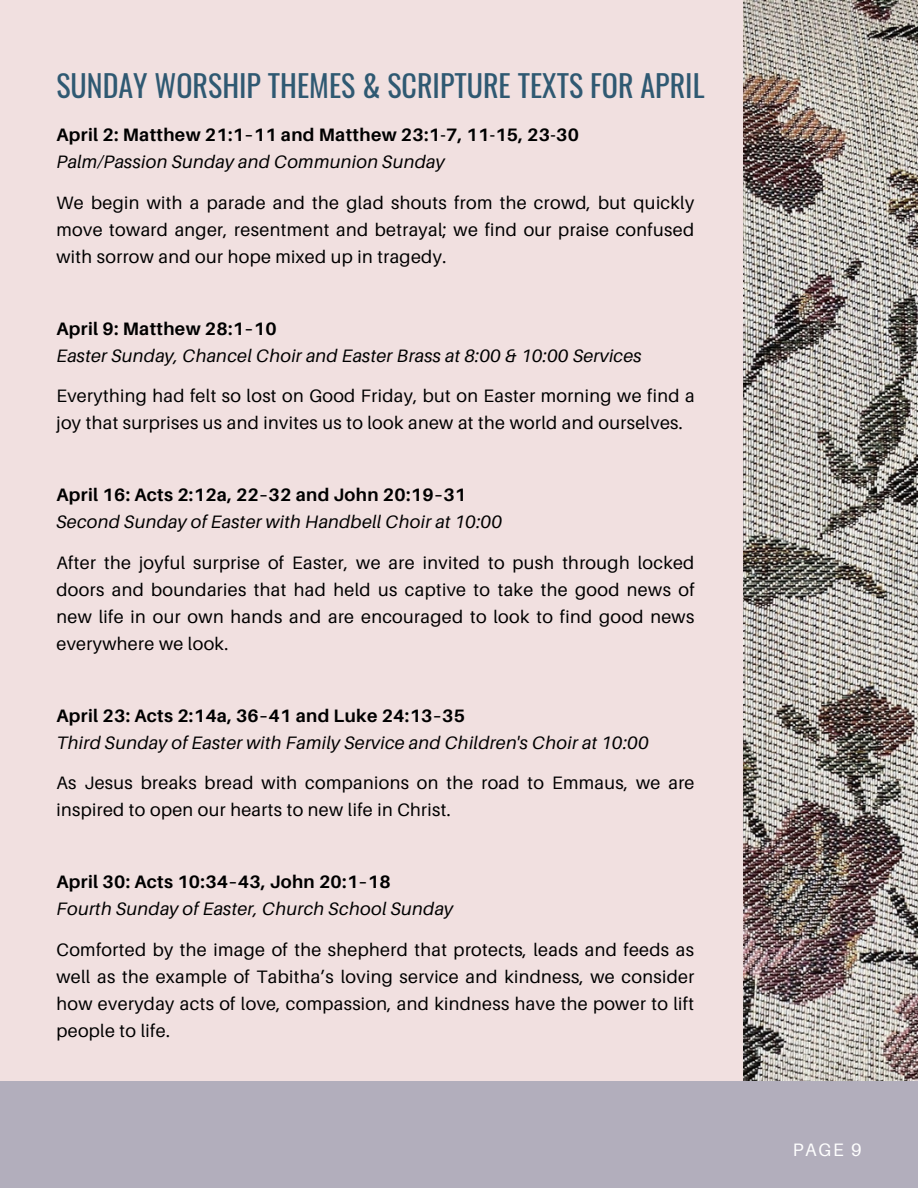
<style>
.page{position:relative;width:918px;height:1188px;background:#f1e0e0}
.page>*{position:absolute;margin:0;border:0;box-sizing:border-box;transform-origin:0 0}
.t1{font:30px "Oswald";color:#2f5972}
.t2{font:18px/27px "Aileron";letter-spacing:.02em;color:#000;text-align:justify}
.t3{font:italic 18px "Aileron";letter-spacing:.02em;color:#000}
.t4{font:700 18px "Aileron";letter-spacing:.02em;color:#000}
.t5{font:18px "Aileron";letter-spacing:-.255em;color:#fff}
</style>
<div class="page">
<img style="left:744px;top:0;width:174px;height:1081px">
<div style="left:0;top:1081px;width:918px;height:107px;background:#b2aebc"></div>
<h1 class="t1" style="left:56px;top:63px;width:650px">SUNDAY WORSHIP THEMES &amp; SCRIPTURE TEXTS FOR APRIL</h1>
<p class="t4" style="left:56px;top:124px;width:524px">April 2: Matthew 21:1–11 and Matthew 23:1-7, 11-15, 23-30</p>
<p class="t3" style="left:56px;top:151px;width:390px">Palm/Passion Sunday and Communion Sunday</p>
<p class="t2" style="left:56px;top:189px;width:639px">We begin with a parade and the glad shouts from the crowd, but quickly move toward anger, resentment and betrayal; we find our praise confused with sorrow and our hope mixed up in tragedy.</p>
<p class="t4" style="left:56px;top:317px;width:222px">April 9: Matthew 28:1–10</p>
<p class="t3" style="left:56px;top:344px;width:587px">Easter Sunday, Chancel Choir and Easter Brass at 8:00 &amp; 10:00 Services</p>
<p class="t2" style="left:56px;top:382px;width:640px">Everything had felt so lost on Good Friday, but on Easter morning we find a joy that surprises us and invites us to look anew at the world and ourselves.</p>
<p class="t4" style="left:56px;top:484px;width:411px">April 16: Acts 2:12a, 22–32 and John 20:19–31</p>
<p class="t3" style="left:56px;top:511px;width:447px">Second Sunday of Easter with Handbell Choir at 10:00</p>
<p class="t2" style="left:56px;top:549px;width:640px">After the joyful surprise of Easter, we are invited to push through locked doors and boundaries that had held us captive to take the good news of new life in our own hands and are encouraged to look to find good news everywhere we look.</p>
<p class="t4" style="left:56px;top:704px;width:410px">April 23: Acts 2:14a, 36–41 and Luke 24:13–35</p>
<p class="t3" style="left:56px;top:731px;width:594px">Third Sunday of Easter with Family Service and Children's Choir at 10:00</p>
<p class="t2" style="left:56px;top:769px;width:640px">As Jesus breaks bread with companions on the road to Emmaus, we are inspired to open our hearts to new life in Christ.</p>
<p class="t4" style="left:56px;top:871px;width:336px">April 30: Acts 10:34–43, John 20:1–18</p>
<p class="t3" style="left:56px;top:898px;width:398px">Fourth Sunday of Easter, Church School Sunday</p>
<p class="t2" style="left:56px;top:936px;width:639px">Comforted by the image of the shepherd that protects, leads and feeds as well as the example of Tabitha’s loving service and kindness, we consider how everyday acts of love, compassion, and kindness have the power to lift people to life.</p>
<p class="t5" style="left:773px;top:1138px;width:90px">P APGAEG 2E 29</p>
</div>
